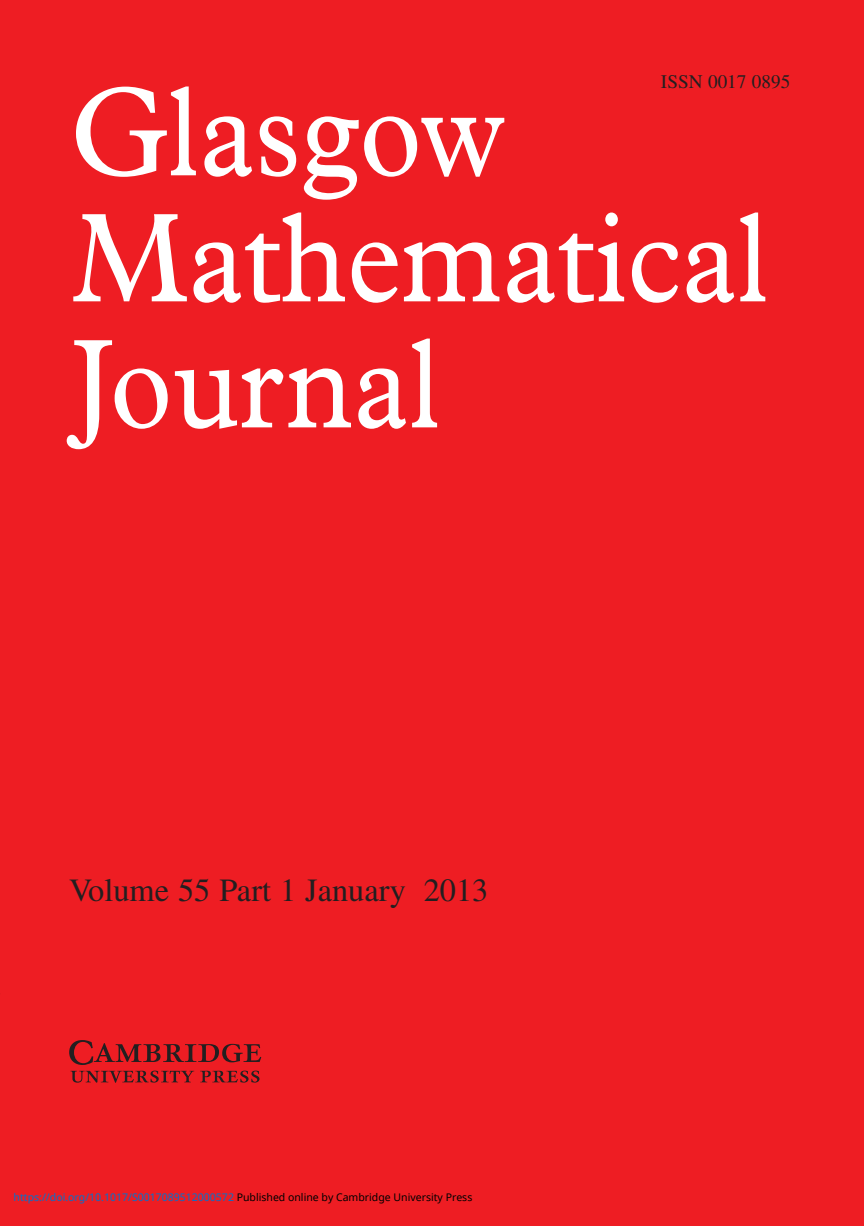
<style>
.page{position:relative;width:864px;height:1226px;background:#fff}
.page>*{position:absolute;margin:0;border:0;box-sizing:border-box;transform-origin:0 0}
.t1{font:127.75px/126px "Plantin";color:#fff;scale:.91 1}
.t2{font:32.38px "Times";color:#231f20}
.t3{font:19.25px "Times";color:#231f20}
.t4{font:10.5px "Noto Sans";color:#0172cf}
.s1{color:#000}
</style>
<div class="page">
<div style="left:0;top:0;width:863px;height:1226px;background:#ee1d23"></div>
<svg style="left:69px;top:1040px;width:192px;height:42px"></svg>
<h3 class="t3" style="left:660px;top:75px;width:131px">ISSN 0017 0895</h3>
<h1 class="t1" style="left:71px;top:80px;width:768px">Glasgow<br>Mathematical<br>Journal</h1>
<h2 class="t2" style="left:69px;top:879px;width:421px">Volume 55 Part 1 January 2013</h2>
<p class="t4" style="left:14px;top:1189px;width:460px">https://doi.org/10.1017/S0017089512000572 <span class="s1">Published online by Cambridge University Press</span></p>
</div>
